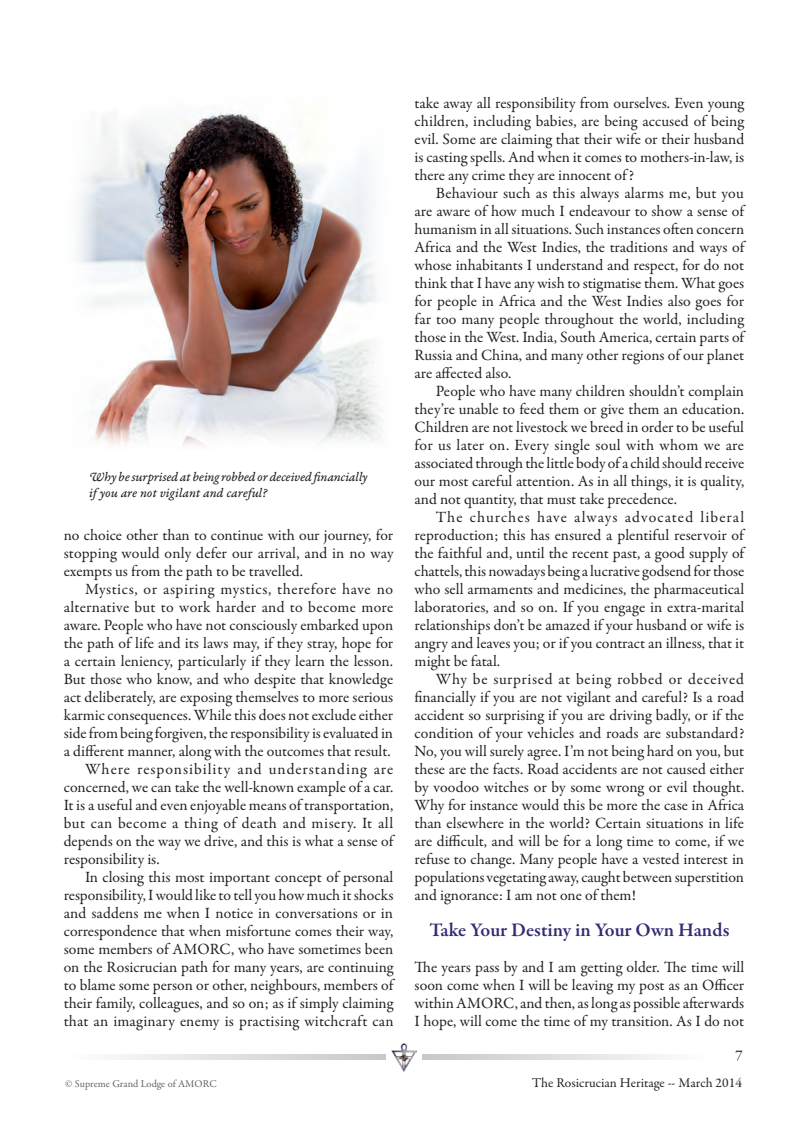
<style>
.page{position:relative;width:808px;height:1127px;background:#fff}
.page>*{position:absolute;margin:0;border:0;box-sizing:border-box;transform-origin:0 0}
.t1{font:600 19.5px "Garamond Premr Pro";letter-spacing:-.005em;color:#312c74}
.t2{font:15.75px/18px "Garamond Premr Pro";color:#231f20;text-align:justify}
.t3{font:15.75px "Garamond Premr Pro";letter-spacing:.035em;color:#231f20}
.t4{font:15.75px "Garamond Premr Pro";letter-spacing:.03em;color:#231f20}
.t5{font:15.75px "Garamond Premr Pro";letter-spacing:.065em;color:#231f20}
.t6{font:15px "Garamond Premr Pro";color:#231f20}
.t7{font:13.5px/16.5px "Garamond Premr Pro It Capt";letter-spacing:-.005em;color:#231f20}
.t8{font:13.5px "Garamond Premr Pro";color:#231f20}
.t9{font:10.5px "Garamond Premr Pro";color:#636366}
</style>
<div class="page">
<img style="left:392px;top:1043px;width:24px;height:28px">
<svg style="left:422px;top:1054px;width:241px;height:5px"></svg>
<svg style="left:119px;top:1054px;width:267px;height:5px"></svg>
<img style="left:77px;top:111px;width:306px;height:334px">
<p class="t7" style="left:89px;top:469px;width:280px">Why be surprised at being robbed or deceived financially if you are not vigilant and careful?</p>
<p class="t2" style="left:64px;top:526px;width:331px">no choice other than to continue with our journey, for stopping would only defer our arrival, and in no way exempts us from the path to be travelled.</p>
<p class="t3" style="left:85px;top:580px;width:310px">Mystics, or aspiring mystics, therefore have no</p>
<p class="t2" style="left:64px;top:598px;width:331px">alternative but to work harder and to become more</p>
<p class="t2" style="left:64px;top:616px;width:331px">aware. People who have not consciously embarked upon</p>
<p class="t2" style="left:64px;top:634px;width:331px">the path of life and its laws may, if they stray, hope for</p>
<p class="t2" style="left:64px;top:652px;width:331px">a certain leniency, particularly if they learn the lesson.</p>
<p class="t2" style="left:64px;top:670px;width:331px">But those who know, and who despite that knowledge</p>
<p class="t2" style="left:64px;top:688px;width:331px">act deliberately, are exposing themselves to more serious</p>
<p class="t2" style="left:64px;top:706px;width:331px">karmic consequences. While this does not exclude either</p>
<p class="t2" style="left:64px;top:724px;width:331px">side from being forgiven, the responsibility is evaluated in</p>
<p class="t2" style="left:64px;top:742px;width:328px">a different manner, along with the outcomes that result.</p>
<p class="t5" style="left:85px;top:760px;width:310px">Where responsibility and understanding are</p>
<p class="t2" style="left:64px;top:778px;width:331px">concerned, we can take the well-known example of a car.</p>
<p class="t2" style="left:64px;top:796px;width:331px">It is a useful and even enjoyable means of transportation,</p>
<p class="t4" style="left:64px;top:814px;width:331px">but can become a thing of death and misery. It all</p>
<p class="t2" style="left:64px;top:832px;width:331px">depends on the way we drive, and this is what a sense of</p>
<p class="t2" style="left:64px;top:850px;width:97px">responsibility is.</p>
<p class="t2" style="left:85px;top:868px;width:310px">In closing this most important concept of personal</p>
<p class="t2" style="left:64px;top:886px;width:331px">responsibility, I would like to tell you how much it shocks</p>
<p class="t2" style="left:64px;top:904px;width:331px">and saddens me when I notice in conversations or in</p>
<p class="t2" style="left:64px;top:922px;width:331px">correspondence that when misfortune comes their way,</p>
<p class="t2" style="left:64px;top:940px;width:331px">some members of AMORC, who have sometimes been</p>
<p class="t2" style="left:64px;top:958px;width:331px">on the Rosicrucian path for many years, are continuing</p>
<p class="t2" style="left:64px;top:976px;width:331px">to blame some person or other, neighbours, members of</p>
<p class="t2" style="left:64px;top:994px;width:331px">their family, colleagues, and so on; as if simply claiming</p>
<p class="t2" style="left:64px;top:1012px;width:331px">that an imaginary enemy is practising witchcraft can</p>
<p class="t2" style="left:415px;top:94px;width:331px">take away all responsibility from ourselves. Even young children, including babies, are being accused of being evil. Some are claiming that their wife or their husband is casting spells. And when it comes to mothers-in-law, is there any crime they are innocent of ?</p>
<p class="t2" style="left:415px;top:184px;width:331px;text-indent:21px">Behaviour such as this always alarms me, but you are aware of how much I endeavour to show a sense of humanism in all situations. Such instances often concern Africa and the West Indies, the traditions and ways of whose inhabitants I understand and respect, for do not think that I have any wish to stigmatise them. What goes for people in Africa and the West Indies also goes for far too many people throughout the world, including those in the West. India, South America, certain parts of Russia and China, and many other regions of our planet are affected also.</p>
<p class="t2" style="left:415px;top:383px;width:331px;text-indent:21px">People who have many children shouldn’t complain they’re unable to feed them or give them an education.<br>Children are not livestock we breed in order to be useful for us later on. Every single soul with whom we are associated through the little body of a child should receive our most careful attention. As in all things, it is quality, and not quantity, that must take precedence.</p>
<p class="t2" style="left:415px;top:509px;width:331px;text-indent:21px">The churches have always advocated liberal reproduction; this has ensured a plentiful reservoir of the faithful and, until the recent past, a good supply of chattels, this nowadays being a lucrative godsend for those who sell armaments and medicines, the pharmaceutical laboratories, and so on. If you engage in extra-marital relationships don’t be amazed if your husband or wife is angry and leaves you; or if you contract an illness, that it might be fatal.</p>
<p class="t2" style="left:415px;top:671px;width:331px;text-indent:21px">Why be surprised at being robbed or deceived financially if you are not vigilant and careful? Is a road accident so surprising if you are driving badly, or if the condition of your vehicles and roads are substandard?<br>No, you will surely agree. I’m not being hard on you, but these are the facts. Road accidents are not caused either by voodoo witches or by some wrong or evil thought.<br>Why for instance would this be more the case in Africa than elsewhere in the world? Certain situations in life are difficult, and will be for a long time to come, if we refuse to change. Many people have a vested interest in populations vegetating away, caught between superstition and ignorance: I am not one of them!</p>
<p class="t1" style="left:429px;top:918px;width:302px">Take Your Destiny in Your Own Hands</p>
<p class="t2" style="left:415px;top:958px;width:331px">The years pass by and I am getting older. The time will soon come when I will be leaving my post as an Officer within AMORC, and then, as long as possible afterwards I hope, will come the time of my transition. As I do not</p>
<p class="t6" style="left:735px;top:1046px;width:9px">7</p>
<p class="t9" style="left:65px;top:1077px;width:153px">© Supreme Grand Lodge of AMORC</p>
<p class="t8" style="left:532px;top:1074px;width:211px">The Rosicrucian Heritage -- March 2014</p>
</div>
